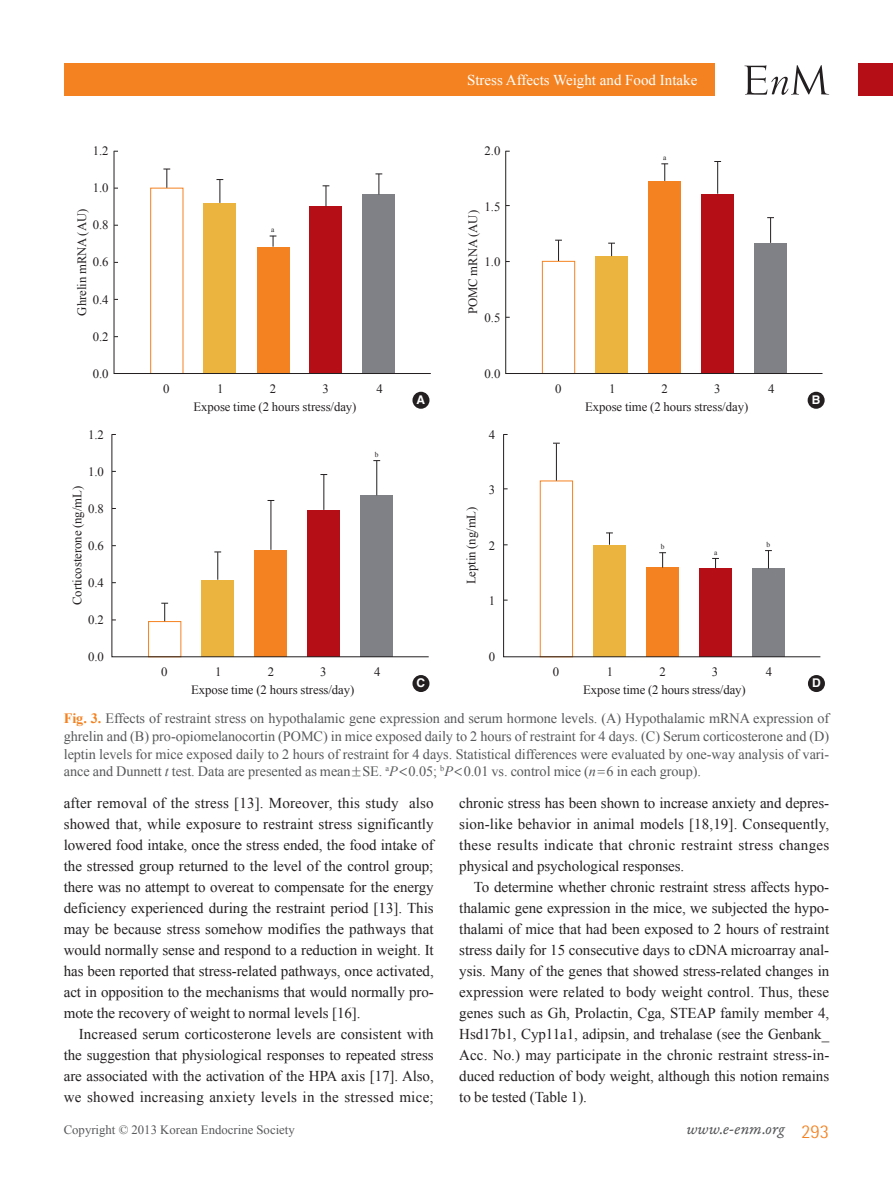
<style>
.page{position:relative;width:893px;height:1191px;background:#fff}
.page>*{position:absolute;margin:0;border:0;box-sizing:border-box;transform-origin:0 0}
.t1{font:16.5px "Garamond Premr Pro It Capt";color:#57585a}
.t2{font:15px/21px "Times New Roman";letter-spacing:-.005em;color:#231f20;text-align:justify}
.t3{font:15px "Times New Roman";color:#fff}
.t4{font:14.25px/17.9px "Times New Roman";letter-spacing:-.005em;color:#57585a;text-align:justify}
.t5{font:12.75px "Times New Roman";letter-spacing:-.005em;color:#231f20}
.t6{font:12.75px "Times New Roman";color:#57585a}
.t7{font:700 12px "Helvetica LT Std";color:#fff}
.t8{font:7.5px "Times New Roman";color:#231f20}
.s1{font-weight:700;color:#f58220}
.s2{font-style:italic}
.s3{font-family:"Dotum"}
.s4{font-family:"Rotis Semi Sans Std";font-weight:300;font-size:19.5px;color:#f58220}
</style>
<div class="page">
<div style="left:859px;top:64px;width:34px;height:32px;background:#b50e16"></div>
<div style="left:64px;top:64px;width:650px;height:32px;background:#f58220"></div>
<svg style="left:744px;top:65px;width:85px;height:30px"></svg>
<svg style="left:111px;top:434px;width:318px;height:223px"></svg>
<svg style="left:214px;top:551px;width:7px;height:28px"></svg>
<hr style="left:271px;top:500px;width:1px;height:50px;background:#231f20">
<hr style="left:323px;top:475px;width:1px;height:35px;background:#231f20">
<hr style="left:376px;top:461px;width:1px;height:34px;background:#231f20">
<svg style="left:161px;top:603px;width:7px;height:18px"></svg>
<svg style="left:503px;top:434px;width:318px;height:223px"></svg>
<svg style="left:606px;top:532px;width:7px;height:13px"></svg>
<svg style="left:659px;top:552px;width:7px;height:15px"></svg>
<svg style="left:712px;top:558px;width:7px;height:10px"></svg>
<svg style="left:765px;top:550px;width:7px;height:18px"></svg>
<hr style="left:556px;top:443px;width:1px;height:37px;background:#231f20">
<svg style="left:113px;top:150px;width:318px;height:224px"></svg>
<svg style="left:216px;top:179px;width:7px;height:24px"></svg>
<svg style="left:270px;top:236px;width:6px;height:11px"></svg>
<svg style="left:323px;top:185px;width:6px;height:21px"></svg>
<svg style="left:375px;top:173px;width:7px;height:21px"></svg>
<svg style="left:163px;top:169px;width:7px;height:19px"></svg>
<svg style="left:505px;top:150px;width:318px;height:224px"></svg>
<svg style="left:608px;top:243px;width:7px;height:13px"></svg>
<svg style="left:661px;top:163px;width:7px;height:18px"></svg>
<hr style="left:717px;top:162px;width:1px;height:32px;background:#231f20">
<svg style="left:767px;top:217px;width:7px;height:26px"></svg>
<svg style="left:555px;top:240px;width:7px;height:21px"></svg>
<div style="left:412px;top:392px;width:17px;height:17px;background:#231f20;border-radius:50%"></div>
<div style="left:808px;top:392px;width:17px;height:17px;background:#231f20;border-radius:50%"></div>
<div style="left:412px;top:675px;width:17px;height:17px;background:#231f20;border-radius:50%"></div>
<div style="left:808px;top:675px;width:17px;height:17px;background:#231f20;border-radius:50%"></div>
<p class="t5" style="left:93px;top:142px;width:17px">1.2</p>
<p class="t5" style="left:93px;top:179px;width:17px">1.0</p>
<p class="t5" style="left:93px;top:216px;width:17px">0.8</p>
<p class="t5" style="left:93px;top:254px;width:17px">0.6</p>
<p class="t5" style="left:93px;top:291px;width:17px">0.4</p>
<p class="t5" style="left:93px;top:328px;width:17px">0.2</p>
<p class="t5" style="left:93px;top:365px;width:17px">0.0</p>
<p class="t5" style="left:73px;top:315px;width:108px;rotate:-90deg">Ghrelin mRNA (AU)</p>
<p class="t5" style="left:88px;top:425px;width:17px">1.2</p>
<p class="t5" style="left:88px;top:463px;width:17px">1.0</p>
<p class="t5" style="left:88px;top:500px;width:17px">0.8</p>
<p class="t5" style="left:88px;top:537px;width:17px">0.6</p>
<p class="t5" style="left:88px;top:574px;width:17px">0.4</p>
<p class="t5" style="left:88px;top:611px;width:17px">0.2</p>
<p class="t5" style="left:88px;top:648px;width:17px">0.0</p>
<p class="t5" style="left:69px;top:605px;width:121px;rotate:-90deg">Corticosterone (ng/mL)</p>
<p class="t8" style="left:271px;top:224px;width:5px">a</p>
<p class="t5" style="left:163px;top:380px;width:8px">0</p>
<p class="t5" style="left:217px;top:380px;width:8px">1</p>
<p class="t5" style="left:270px;top:380px;width:8px">2</p>
<p class="t5" style="left:322px;top:380px;width:8px">3</p>
<p class="t5" style="left:376px;top:380px;width:8px">4</p>
<p class="t5" style="left:193px;top:398px;width:165px">Expose time (2 hours stress/day)</p>
<p class="t8" style="left:375px;top:450px;width:5px">b</p>
<p class="t5" style="left:161px;top:663px;width:8px">0</p>
<p class="t5" style="left:215px;top:663px;width:8px">1</p>
<p class="t5" style="left:268px;top:663px;width:8px">2</p>
<p class="t5" style="left:320px;top:663px;width:8px">3</p>
<p class="t5" style="left:374px;top:663px;width:8px">4</p>
<p class="t5" style="left:191px;top:681px;width:165px">Expose time (2 hours stress/day)</p>
<p class="t3" style="left:467px;top:70px;width:232px">Stress Affects Weight and Food Intake</p>
<p class="t5" style="left:485px;top:142px;width:17px">2.0</p>
<p class="t5" style="left:485px;top:198px;width:17px">1.5</p>
<p class="t5" style="left:464px;top:314px;width:106px;rotate:-90deg">POMC mRNA (AU)</p>
<p class="t5" style="left:485px;top:254px;width:17px">1.0</p>
<p class="t5" style="left:485px;top:309px;width:17px">0.5</p>
<p class="t5" style="left:485px;top:365px;width:17px">0.0</p>
<p class="t8" style="left:663px;top:153px;width:5px">a</p>
<p class="t5" style="left:555px;top:380px;width:8px">0</p>
<p class="t5" style="left:609px;top:380px;width:8px">1</p>
<p class="t5" style="left:661px;top:380px;width:8px">2</p>
<p class="t5" style="left:714px;top:380px;width:8px">3</p>
<p class="t5" style="left:768px;top:380px;width:8px">4</p>
<p class="t5" style="left:585px;top:398px;width:165px">Expose time (2 hours stress/day)</p>
<p class="t7" style="left:417px;top:393px;width:10px">A</p>
<p class="t7" style="left:812px;top:393px;width:10px">B</p>
<p class="t5" style="left:489px;top:425px;width:8px">4</p>
<p class="t5" style="left:463px;top:584px;width:79px;rotate:-90deg">Leptin (ng/mL)</p>
<p class="t5" style="left:489px;top:481px;width:8px">3</p>
<p class="t5" style="left:489px;top:537px;width:8px">2</p>
<p class="t5" style="left:489px;top:592px;width:8px">1</p>
<p class="t5" style="left:489px;top:648px;width:8px">0</p>
<p class="t8" style="left:661px;top:541px;width:5px">b</p>
<p class="t8" style="left:767px;top:540px;width:5px">b</p>
<p class="t8" style="left:714px;top:547px;width:5px">a</p>
<p class="t5" style="left:553px;top:663px;width:8px">0</p>
<p class="t5" style="left:607px;top:663px;width:8px">1</p>
<p class="t5" style="left:659px;top:663px;width:8px">2</p>
<p class="t5" style="left:712px;top:663px;width:8px">3</p>
<p class="t5" style="left:766px;top:663px;width:8px">4</p>
<p class="t5" style="left:583px;top:681px;width:164px">Expose time (2 hours stress/day)</p>
<p class="t7" style="left:417px;top:676px;width:10px">C</p>
<p class="t7" style="left:812px;top:676px;width:10px">D</p>
<p class="t4" style="left:64px;top:709px;width:767px"><span class="s1">Fig. 3.</span> Effects of restraint stress on hypothalamic gene expression and serum hormone levels. (A) Hypothalamic mRNA expression of ghrelin and (B) pro-opiomelanocortin (POMC) in mice exposed daily to 2 hours of restraint for 4 days. (C) Serum corticosterone and (D) leptin levels for mice exposed daily to 2 hours of restraint for 4 days. Statistical differences were evaluated by one-way analysis of vari&shy;ance and Dunnett <span class="s2">t</span> test. Data are presented as mean<span class="s3">±</span>SE. <sup>a</sup><span class="s2">P</span><span class="s3">&lt;</span>0.05; <sup>b</sup><span class="s2">P</span><span class="s3">&lt;</span>0.01 vs. control mice (<span class="s2">n</span><span class="s3">=</span>6 in each group).</p>
<p class="t2" style="left:64px;top:792px;width:372px">after removal of the stress [13]. Moreover, this study also showed that, while exposure to restraint stress significantly lowered food intake, once the stress ended, the food intake of the stressed group returned to the level of the control group; there was no attempt to overeat to compensate for the energy deficiency experienced during the restraint period [13]. This may be because stress somehow modifies the pathways that would normally sense and respond to a reduction in weight. It has been reported that stress-related pathways, once activated, act in opposition to the mechanisms that would normally pro&shy;mote the recovery of weight to normal levels [16].</p>
<p class="t2" style="left:64px;top:1023px;width:371px;text-indent:15px">Increased serum corticosterone levels are consistent with the suggestion that physiological responses to repeated stress are associated with the activation of the HPA axis [17]. Also, we showed increasing anxiety levels in the stressed mice;</p>
<p class="t2" style="left:459px;top:792px;width:372px">chronic stress has been shown to increase anxiety and depres&shy;sion-like behavior in animal models [18,19]. Consequently, these results indicate that chronic restraint stress changes physical and psychological responses.</p>
<p class="t2" style="left:459px;top:876px;width:372px;text-indent:15px">To determine whether chronic restraint stress affects hypo&shy;thalamic gene expression in the mice, we subjected the hypo&shy;thalami of mice that had been exposed to 2 hours of restraint stress daily for 15 consecutive days to cDNA microarray anal&shy;ysis. Many of the genes that showed stress-related changes in expression were related to body weight control. Thus, these genes such as Gh, Prolactin, Cga, STEAP family member 4, Hsd17b1, Cyp11a1, adipsin, and trehalase (see the Genbank_ Acc. No.) may participate in the chronic restraint stress-in&shy;duced reduction of body weight, although this notion remains to be tested (Table 1).</p>
<p class="t6" style="left:64px;top:1120px;width:233px">Copyright © 2013 Korean Endocrine Society</p>
<p class="t1" style="left:686px;top:1118px;width:144px">www.e-enm.org <span class="s4">293</span></p>
</div>
